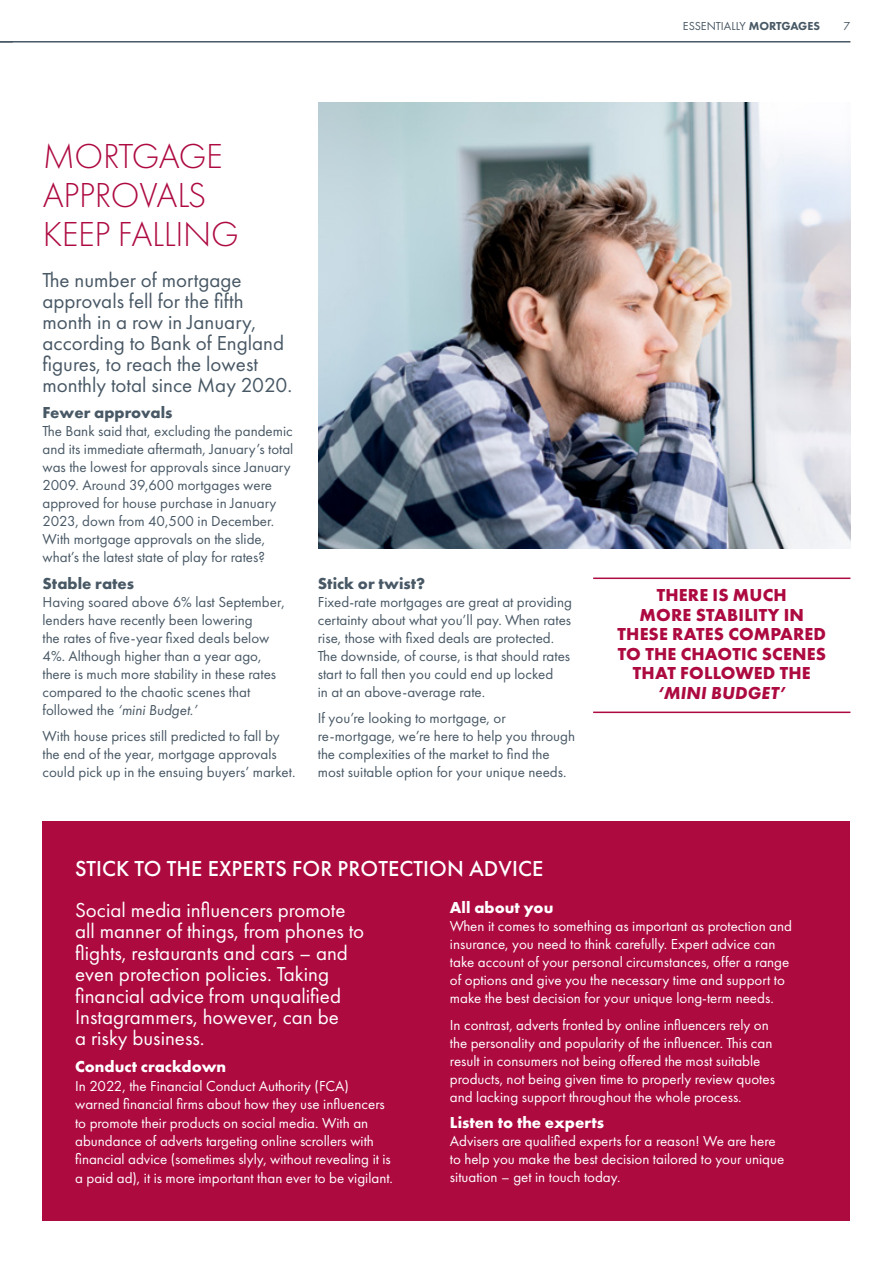
<style>
.page{position:relative;width:893px;height:1263px;background:#fff}
.page>*{position:absolute;margin:0;border:0;box-sizing:border-box;transform-origin:0 0}
.t1{font:300 36px/39px "Futura PT";letter-spacing:-.01em;color:#ad0a40}
.t2{font:500 22.5px "Futura PT";letter-spacing:.005em;color:#fff}
.t3{font:21px/21.5px "Futura PT";color:#fff}
.t4{font:21px/21px "Futura PT";color:#485865}
.t5{font:700 18px/19.5px "Futura PT";letter-spacing:.01em;color:#ad0a40;text-align:center}
.t6{font:italic 700 18px "Futura PT";letter-spacing:.01em;color:#ad0a40}
.t7{font:700 16.5px "Futura PT";color:#fff}
.t8{font:700 16.5px "Futura PT";color:#485865}
.t9{font:15px/18px "Futura PT";color:#485865}
.t10{font:15px/18px "Futura PT";color:#fff}
.t11{font:12px "Futura PT";color:#485865}
.s1{font-weight:800}
.s2{font-style:italic}
</style>
<div class="page">
<hr style="left:0;top:41px;width:850px;height:2px;background:#485865">
<svg style="left:0;top:42px;width:13px;height:1px"></svg>
<hr style="left:593px;top:577px;width:257px;height:2px;background:#ad0a40">
<hr style="left:593px;top:711px;width:257px;height:2px;background:#ad0a40">
<div style="left:43px;top:821px;width:807px;height:399px;background:#ad0a40"></div>
<img style="left:319px;top:102px;width:531px;height:447px">
<p class="t11" style="left:683px;top:19px;width:139px">ESSENTIALLY <span class="s1">MORTGAGES</span></p>
<p class="t11" style="left:844px;top:19px;width:8px">7</p>
<h1 class="t1" style="left:43px;top:137px;width:198px">MORTGAGE<br>APPROVALS<br>KEEP FALLING</h1>
<h3 class="t4" style="left:43px;top:269px;width:251px">The number of mortgage approvals fell for the fifth month in a row in January, according to Bank of England figures, to reach the lowest monthly total since May 2020.</h3>
<p class="t8" style="left:43px;top:402px;width:131px">Fewer approvals</p>
<p class="t9" style="left:43px;top:422px;width:252px">The Bank said that, excluding the pandemic and its immediate aftermath, January’s total was the lowest for approvals since January 2009. Around 39,600 mortgages were approved for house purchase in January 2023, down from 40,500 in December.<br>With mortgage approvals on the slide, what’s the latest state of play for rates?</p>
<p class="t8" style="left:43px;top:573px;width:93px">Stable rates</p>
<p class="t9" style="left:43px;top:593px;width:244px">Having soared above 6% last September, lenders have recently been lowering<br>the rates of five-year fixed deals below 4%. Although higher than a year ago, there is much more stability in these rates compared to the chaotic scenes that followed the <span class="s2">‘mini Budget.’</span></p>
<p class="t9" style="left:43px;top:727px;width:254px">With house prices still predicted to fall by the end of the year, mortgage approvals could pick up in the ensuing buyers’ market.</p>
<p class="t8" style="left:318px;top:573px;width:109px">Stick or twist?</p>
<p class="t9" style="left:318px;top:593px;width:256px">Fixed-rate mortgages are great at providing certainty about what you’ll pay. When rates rise, those with fixed deals are protected.<br>The downside, of course, is that should rates start to fall then you could end up locked<br>in at an above-average rate.</p>
<p class="t9" style="left:318px;top:709px;width:259px">If you’re looking to mortgage, or re-mortgage, we’re here to help you through the complexities of the market to find the most suitable option for your unique needs.</p>
<h2 class="t2" style="left:75px;top:855px;width:470px">STICK TO THE EXPERTS FOR PROTECTION ADVICE</h2>
<p class="t5" style="left:618px;top:585px;width:210px">THERE IS MUCH<br>MORE STABILITY IN<br>THESE RATES COMPARED<br>TO THE CHAOTIC SCENES<br>THAT FOLLOWED THE</p>
<p class="t6" style="left:658px;top:682px;width:129px">‘MINI BUDGET’</p>
<h3 class="t3" style="left:75px;top:899px;width:291px">Social media influencers promote all manner of things, from phones to flights, restaurants and cars – and even protection policies. Taking financial advice from unqualified<br>Instagrammers, however, can be<br>a risky business.</h3>
<p class="t7" style="left:75px;top:1056px;width:153px">Conduct crackdown</p>
<p class="t10" style="left:75px;top:1076px;width:319px;line-height:18.5px">In 2022, the Financial Conduct Authority (FCA) warned financial firms about how they use influencers to promote their products on social media. With an abundance of adverts targeting online scrollers with financial advice (sometimes slyly, without revealing it is a paid ad), it is more important than ever to be vigilant.</p>
<p class="t7" style="left:450px;top:897px;width:105px">All about you</p>
<p class="t10" style="left:450px;top:917px;width:344px">When it comes to something as important as protection and insurance, you need to think carefully. Expert advice can take account of your personal circumstances, offer a range of options and give you the necessary time and support to make the best decision for your unique long-term needs.</p>
<p class="t10" style="left:450px;top:1016px;width:327px">In contrast, adverts fronted by online influencers rely on the personality and popularity of the influencer. This can result in consumers not being offered the most suitable products, not being given time to properly review quotes and lacking support throughout the whole process.</p>
<p class="t7" style="left:450px;top:1112px;width:156px">Listen to the experts</p>
<p class="t10" style="left:450px;top:1132px;width:336px">Advisers are qualified experts for a reason! We are here to help you make the best decision tailored to your unique situation – get in touch today.</p>
</div>
